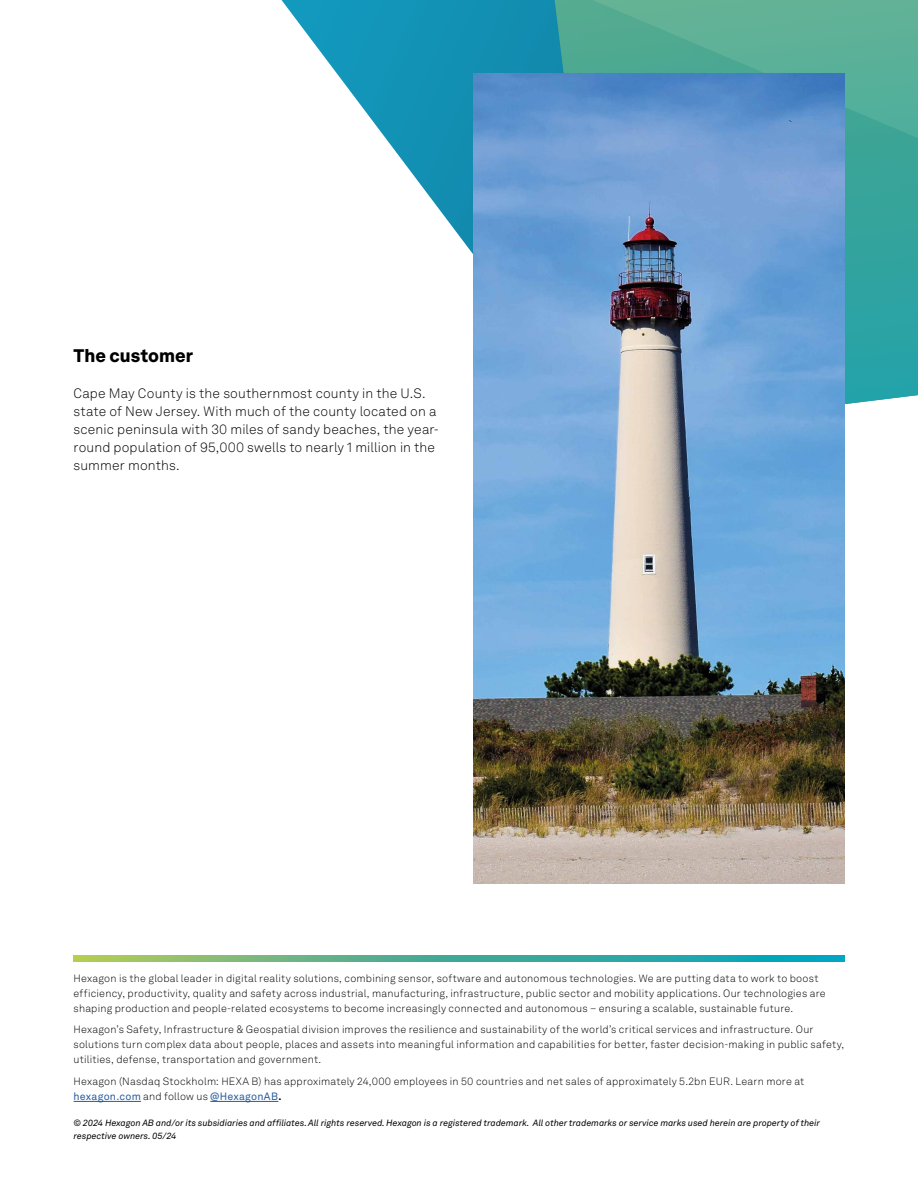
<style>
.page{position:relative;width:918px;height:1188px;background:#fff}
.page>*{position:absolute;margin:0;border:0;box-sizing:border-box;transform-origin:0 0}
.t1{font:900 18px "Hexagon Akkurat";color:#000}
.t2{font:300 13.5px/18px "Hexagon Akkurat";letter-spacing:.01em;color:#000}
.t3{font:300 10.5px/15px "Hexagon Akkurat";letter-spacing:.02em;color:#000}
.t4{font:italic 9px/13.5px "Hexagon Akkurat";color:#000}
.s1{font-weight:400;color:#275b9b}
.s2{font-weight:700}
</style>
<div class="page">
<svg style="left:74px;top:955px;width:770px;height:7px;background:#4daf92"></svg>
<hr style="left:74px;top:1101px;width:67px;height:1px;background:#275b9b">
<hr style="left:210px;top:1101px;width:68px;height:1px;background:#275b9b">
<svg style="left:281px;top:0;width:161px;height:213px"></svg>
<svg style="left:442px;top:0;width:476px;height:433px;background:#54aeaa"></svg>
<img style="left:474px;top:74px;width:370px;height:810px">
<h1 class="t1" style="left:74px;top:341px;width:121px">The customer</h1>
<p class="t2" style="left:74px;top:383px;width:367px">Cape May County is the southernmost county in the U.S. state of New Jersey. With much of the county located on a scenic peninsula with 30 miles of sandy beaches, the year&shy;round population of 95,000 swells to nearly 1 million in the summer months.</p>
<p class="t3" style="left:74px;top:970px;width:754px">Hexagon is the global leader in digital reality solutions, combining sensor, software and autonomous technologies. We are putting data to work to boost efficiency, productivity, quality and safety across industrial, manufacturing, infrastructure, public sector and mobility applications. Our technologies are shaping production and people-related ecosystems to become increasingly connected and autonomous – ensuring a scalable, sustainable future.</p>
<p class="t3" style="left:74px;top:1022px;width:772px">Hexagon’s Safety, Infrastructure &amp; Geospatial division improves the resilience and sustainability of the world’s critical services and infrastructure. Our solutions turn complex data about people, places and assets into meaningful information and capabilities for better, faster decision-making in public safety, utilities, defense, transportation and government.</p>
<p class="t3" style="left:74px;top:1074px;width:732px">Hexagon (Nasdaq Stockholm: HEXA B) has approximately 24,000 employees in 50 countries and net sales of approximately 5.2bn EUR. Learn more at <span class="s1">hexagon.com</span> and follow us <span class="s1">@HexagonAB</span><span class="s2">.</span></p>
<p class="t4" style="left:74px;top:1115px;width:748px">© 2024 Hexagon AB and/or its subsidiaries and affiliates. All rights reserved. Hexagon is a registered trademark. All other trademarks or service marks used herein are property of their respective owners. 05/24</p>
</div>
